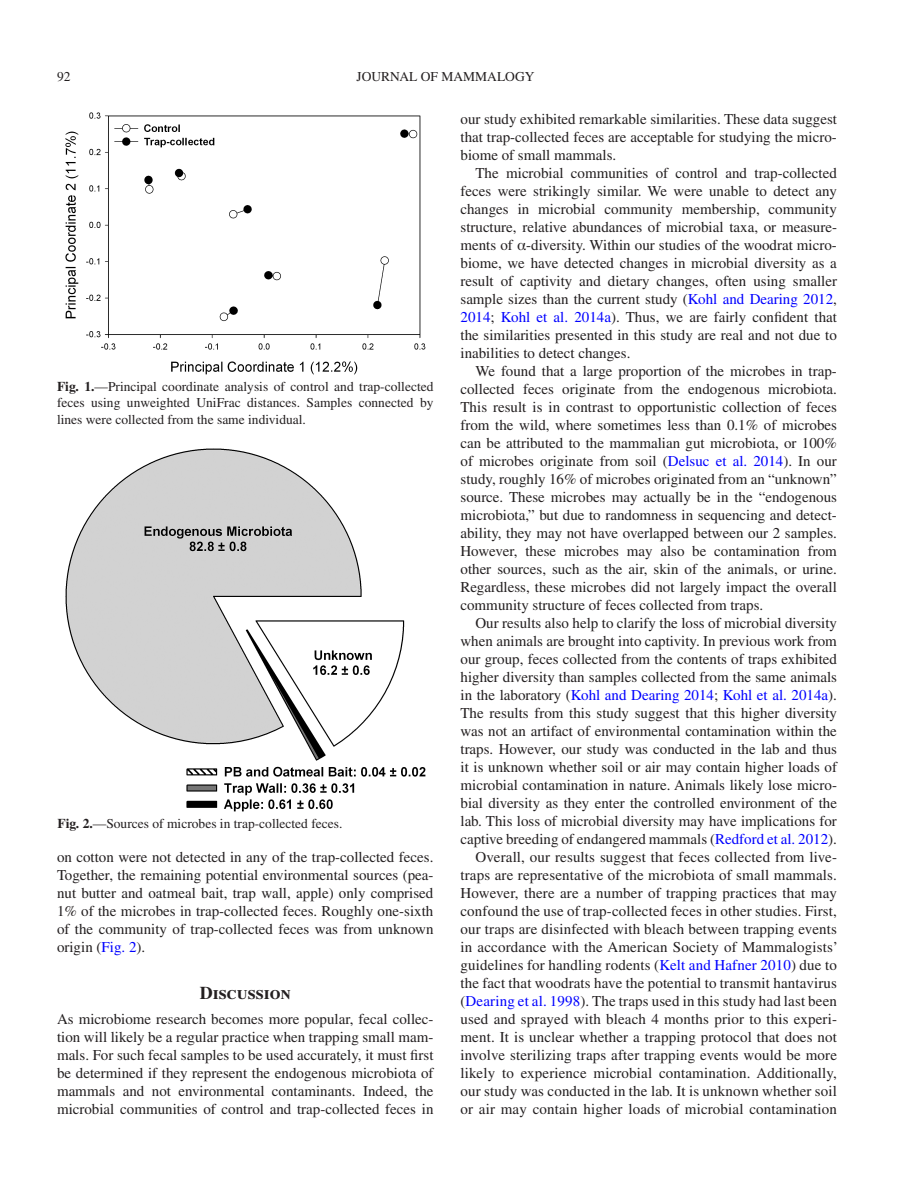
<style>
.page{position:relative;width:918px;height:1188px;background:#fff}
.page>*{position:absolute;margin:0;border:0;box-sizing:border-box;transform-origin:0 0}
.t1{font:18px "Times Bold SC";color:#231f20}
.t2{font:15px/18px "Times";color:#231f20;text-align:justify}
.t3{font:13.5px/16.5px "Times";color:#231f20;text-align:justify}
.s1{font-weight:700}
.s2{color:#00f}
.s3{font-family:"Gandhari Unicode"}
</style>
<div class="page">
<img style="left:65px;top:113px;width:360px;height:261px">
<img style="left:66px;top:448px;width:360px;height:364px">
<p class="t3" style="left:57px;top:68px;width:15px">92</p>
<p class="t3" style="left:356px;top:68px;width:180px">JOURNAL OF MAMMALOGY</p>
<p class="t3" style="left:57px;top:378px;width:378px"><span class="s1">Fig. 1.</span>—Principal coordinate analysis of control and trap-collected feces using unweighted UniFrac distances. Samples connected by lines were collected from the same individual.</p>
<p class="t3" style="left:57px;top:815px;width:287px"><span class="s1">Fig. 2.</span>—Sources of microbes in trap-collected feces.</p>
<p class="t2" style="left:57px;top:848px;width:378px">on cotton were not detected in any of the trap-collected feces.<br>Together, the remaining potential environmental sources (pea&shy;nut butter and oatmeal bait, trap wall, apple) only comprised 1% of the microbes in trap-collected feces. Roughly one-sixth of the community of trap-collected feces was from unknown origin (<span class="s2">Fig. 2</span>).</p>
<p class="t1" style="left:200px;top:982px;width:92px">Discussion</p>
<p class="t2" style="left:57px;top:1010px;width:378px">As microbiome research becomes more popular, fecal collec&shy;tion will likely be a regular practice when trapping small mam&shy;mals. For such fecal samples to be used accurately, it must first be determined if they represent the endogenous microbiota of mammals and not environmental contaminants. Indeed, the microbial communities of control and trap-collected feces in</p>
<p class="t2" style="left:460px;top:110px;width:378px">our study exhibited remarkable similarities. These data suggest that trap-collected feces are acceptable for studying the micro&shy;biome of small mammals.</p>
<p class="t2" style="left:460px;top:164px;width:378px;text-indent:15px">The microbial communities of control and trap-collected feces were strikingly similar. We were unable to detect any changes in microbial community membership, community structure, relative abundances of microbial taxa, or measure&shy;ments of <span class="s3">α</span>-diversity. Within our studies of the woodrat micro&shy;biome, we have detected changes in microbial diversity as a result of captivity and dietary changes, often using smaller sample sizes than the current study (<span class="s2">Kohl and Dearing 2012</span>, <span class="s2">2014</span>; <span class="s2">Kohl et al. 2014a</span>). Thus, we are fairly confident that the similarities presented in this study are real and not due to inabilities to detect changes.</p>
<p class="t2" style="left:460px;top:362px;width:378px;text-indent:15px">We found that a large proportion of the microbes in trap&shy;collected feces originate from the endogenous microbiota.<br>This result is in contrast to opportunistic collection of feces from the wild, where sometimes less than 0.1% of microbes can be attributed to the mammalian gut microbiota, or 100% of microbes originate from soil (<span class="s2">Delsuc et al. 2014</span>). In our study, roughly 16% of microbes originated from an “unknown” source. These microbes may actually be in the “endogenous microbiota,” but due to randomness in sequencing and detect&shy;ability, they may not have overlapped between our 2 samples.<br>However, these microbes may also be contamination from other sources, such as the air, skin of the animals, or urine.<br>Regardless, these microbes did not largely impact the overall community structure of feces collected from traps.</p>
<p class="t2" style="left:460px;top:614px;width:379px;text-align:right">Our results also help to clarify the loss of microbial diversity when animals are brought into captivity. In previous work from our group, feces collected from the contents of traps exhibited higher diversity than samples collected from the same animals in the laboratory (<span class="s2">Kohl and Dearing 2014</span>; <span class="s2">Kohl et al. 2014a</span>).<br>The results from this study suggest that this higher diversity was not an artifact of environmental contamination within the traps. However, our study was conducted in the lab and thus it is unknown whether soil or air may contain higher loads of microbial contamination in nature. Animals likely lose micro&shy;bial diversity as they enter the controlled environment of the lab. This loss of microbial diversity may have implications for captive breeding of endangered mammals (<span class="s2">Redford et al. 2012</span>).<br>Overall, our results suggest that feces collected from live&shy;traps are representative of the microbiota of small mammals.<br>However, there are a number of trapping practices that may confound the use of trap-collected feces in other studies. First, our traps are disinfected with bleach between trapping events in accordance with the American Society of Mammalogists’ guidelines for handling rodents (<span class="s2">Kelt and Hafner 2010</span>) due to the fact that woodrats have the potential to transmit hantavirus (<span class="s2">Dearing et al. 1998</span>). The traps used in this study had last been used and sprayed with bleach 4 months prior to this experi&shy;ment. It is unclear whether a trapping protocol that does not involve sterilizing traps after trapping events would be more likely to experience microbial contamination. Additionally, our study was conducted in the lab. It is unknown whether soil or air may contain higher loads of microbial contamination</p>
</div>
